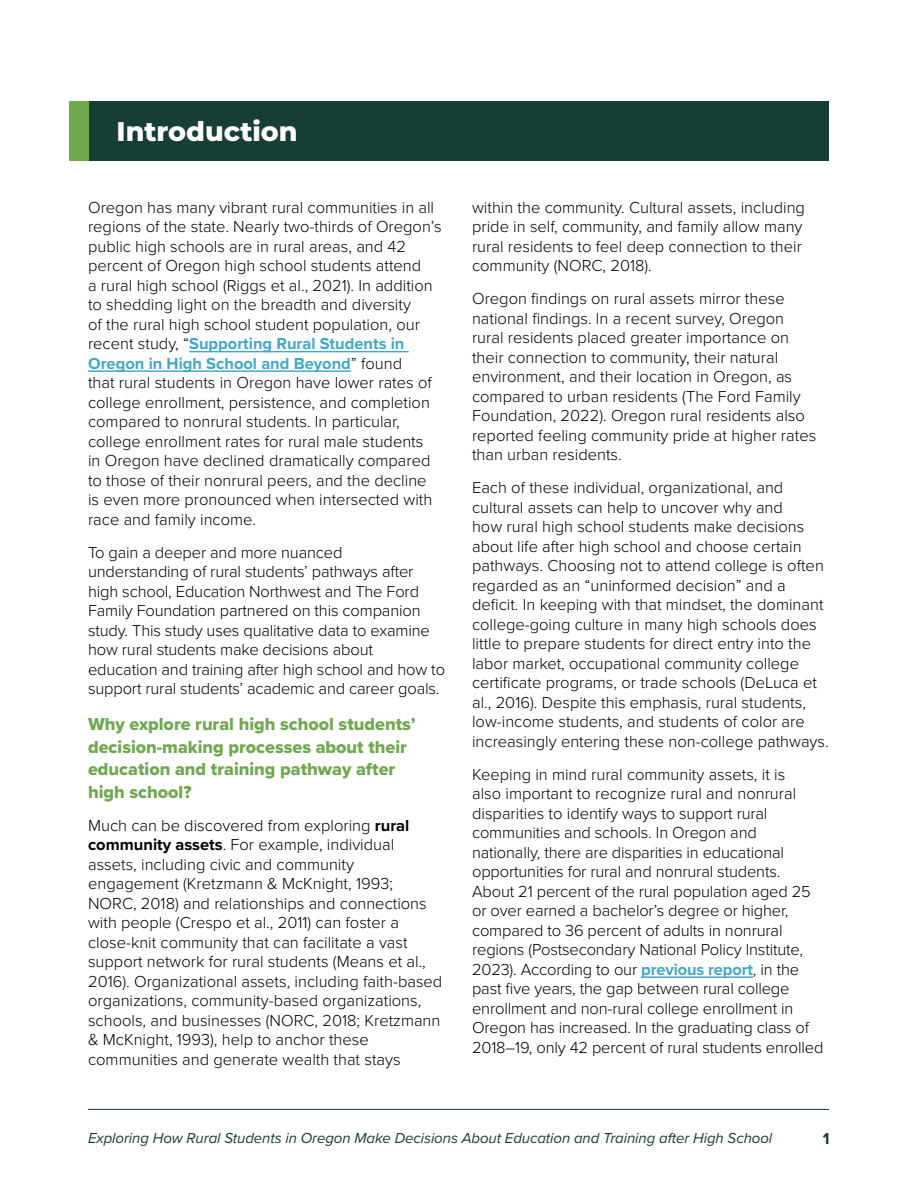
<style>
.page{position:relative;width:918px;height:1188px;background:#fff}
.page>*{position:absolute;margin:0;border:0;box-sizing:border-box;transform-origin:0 0}
.t1{font:800 27px "Montserrat";color:#fff}
.t2{font:18px/22.5px "Proxima Nova Extrabld";color:#6fa84f}
.t3{font:300 16.5px/19.5px "Proxima Nova";color:#000}
.t4{font:700 16.5px "Proxima Nova";color:#173e36}
.t5{font:italic 15px "Proxima Nova";letter-spacing:-.005em;color:#173e36}
.s1{font-weight:700;color:#43a7c5}
.s2{font-weight:700}
</style>
<div class="page">
<hr style="left:88px;top:1109px;width:741px;height:1px;background:#173e36">
<hr style="left:189px;top:351px;width:220px;height:1px;background:#43a7c5">
<hr style="left:88px;top:370px;width:263px;height:2px;background:#43a7c5">
<hr style="left:641px;top:976px;width:112px;height:2px;background:#43a7c5">
<div style="left:88px;top:102px;width:741px;height:59px;background:#173e36"></div>
<div style="left:69px;top:102px;width:19px;height:59px;background:#6fa84f"></div>
<h2 class="t1" style="left:117px;top:111px;width:183px">Introduction</h2>
<h4 class="t3" style="left:88px;top:197px;width:355px">Oregon has many vibrant rural communities in all regions of the state. Nearly two-thirds of Oregon’s public high schools are in rural areas, and 42 percent of Oregon high school students attend<br>a rural high school (Riggs et al., 2021). In addition to shedding light on the breadth and diversity<br>of the rural high school student population, our recent study, “<span class="s1">Supporting Rural Students in Oregon in High School and Beyond</span>” found<br>that rural students in Oregon have lower rates of college enrollment, persistence, and completion compared to nonrural students. In particular, college enrollment rates for rural male students<br>in Oregon have declined dramatically compared to those of their nonrural peers, and the decline is even more pronounced when intersected with race and family income.</h4>
<h4 class="t3" style="left:88px;top:542px;width:359px">To gain a deeper and more nuanced understanding of rural students’ pathways after high school, Education Northwest and The Ford Family Foundation partnered on this companion study. This study uses qualitative data to examine how rural students make decisions about education and training after high school and how to support rural students’ academic and career goals.</h4>
<h4 class="t2" style="left:88px;top:713px;width:329px">Why explore rural high school students’ decision-making processes about their education and training pathway after high school?</h4>
<h4 class="t3" style="left:88px;top:815px;width:356px">Much can be discovered from exploring <span class="s2">rural community assets</span>. For example, individual assets, including civic and community engagement (Kretzmann &amp; McKnight, 1993; NORC, 2018) and relationships and connections with people (Crespo et al., 2011) can foster a close-knit community that can facilitate a vast support network for rural students (Means et al., 2016). Organizational assets, including faith-based organizations, community-based organizations, schools, and businesses (NORC, 2018; Kretzmann &amp; McKnight, 1993), help to anchor these communities and generate wealth that stays</h4>
<h4 class="t3" style="left:472px;top:197px;width:334px">within the community. Cultural assets, including pride in self, community, and family allow many rural residents to feel deep connection to their community (NORC, 2018).</h4>
<h4 class="t3" style="left:472px;top:288px;width:346px">Oregon findings on rural assets mirror these national findings. In a recent survey, Oregon rural residents placed greater importance on their connection to community, their natural environment, and their location in Oregon, as compared to urban residents (The Ford Family Foundation, 2022). Oregon rural residents also reported feeling community pride at higher rates than urban residents.</h4>
<h4 class="t3" style="left:472px;top:477px;width:358px">Each of these individual, organizational, and cultural assets can help to uncover why and<br>how rural high school students make decisions about life after high school and choose certain pathways. Choosing not to attend college is often regarded as an “uninformed decision” and a deficit. In keeping with that mindset, the dominant college-going culture in many high schools does little to prepare students for direct entry into the labor market, occupational community college certificate programs, or trade schools (DeLuca et al., 2016). Despite this emphasis, rural students, low-income students, and students of color are increasingly entering these non-college pathways.</h4>
<h4 class="t3" style="left:472px;top:764px;width:353px">Keeping in mind rural community assets, it is<br>also important to recognize rural and nonrural disparities to identify ways to support rural communities and schools. In Oregon and nationally, there are disparities in educational opportunities for rural and nonrural students.<br>About 21 percent of the rural population aged 25 or over earned a bachelor’s degree or higher, compared to 36 percent of adults in nonrural regions (Postsecondary National Policy Institute, 2023). According to our <span class="s1">previous report</span>, in the past five years, the gap between rural college enrollment and non-rural college enrollment in Oregon has increased. In the graduating class of 2018–19, only 42 percent of rural students enrolled</h4>
<p class="t5" style="left:88px;top:1127px;width:686px">Exploring How Rural Students in Oregon Make Decisions About Education and Training after High School</p>
<p class="t4" style="left:823px;top:1126px;width:8px">1</p>
</div>
